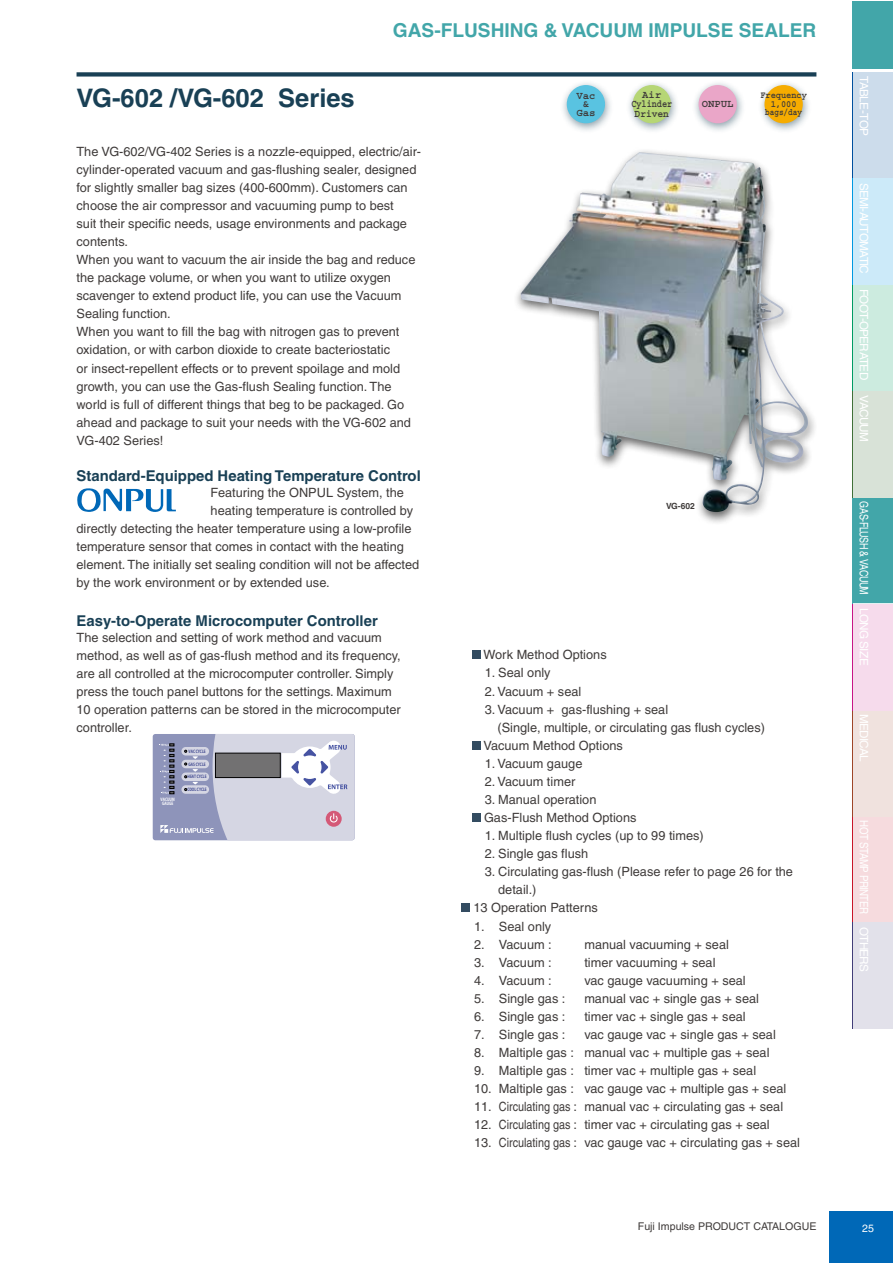
<style>
.page{position:relative;width:893px;height:1263px;background:#fff}
.page>*{position:absolute;margin:0;border:0;box-sizing:border-box;transform-origin:0 0}
.t1{font:700 25.5px "Helvetica";color:#194055}
.t2{font:700 19.2px "Helvetica";color:#42a6a9}
.t3{font:700 14.85px "Helvetica";color:#194055}
.t4{font:12.75px/18.1px "Helvetica";color:#3f3b3a}
.t5{font:11.7px "Helvetica";letter-spacing:-.06em;color:#fff}
.t6{font:11.7px "Helvetica";letter-spacing:-.06em;color:#fff;scale:.77 1}
.t7{font:11.7px "Helvetica";letter-spacing:-.06em;color:#fff;scale:.83 1}
.t8{font:700 10.65px/9.6px "Courier";color:#3f3b3a;text-align:center}
.t9{font:10.65px "Helvetica";color:#3f3b3a}
.t10{font:10.65px "Helvetica";color:#fff}
.t11{font:700 9.6px/8.6px "Courier";color:#3f3b3a;text-align:center;scale:.9 1}
.t12{font:700 8.55px "Helvetica";color:#3f3b3a}
.t13{font:4.35px "Koz Go Pro Bold 90 pv RKSJ H";color:#3d468e;scale:.8 1}
.t14{font:4.35px/4.2px "Koz Go Pro Bold 90 pv RKSJ H";color:#fff;text-align:center;scale:.8 1}
</style>
<div class="page">
<div style="left:77px;top:72px;width:739px;height:5px;background:#194055"></div>
<div style="left:829px;top:1212px;width:63px;height:51px;background:#0068b7"></div>
<div style="left:853px;top:497px;width:39px;height:107px;background:#42a6a9"></div>
<div style="left:853px;top:1px;width:39px;height:67px;background:#42a6a9"></div>
<svg style="left:853px;top:72px;width:39px;height:425px;background:#cee4e6"></svg>
<div style="left:853px;top:604px;width:39px;height:425px;background:linear-gradient(to right,#efdee5,#efdee5)"></div>
<div style="left:472px;top:650px;width:8px;height:9px;background:#334c61"></div>
<div style="left:472px;top:741px;width:8px;height:8px;background:#334c61"></div>
<div style="left:472px;top:813px;width:8px;height:9px;background:#334c61"></div>
<div style="left:461px;top:904px;width:9px;height:8px;background:#334c61"></div>
<div style="left:512px;top:147px;width:305px;height:377px;background:#000;opacity:.6"></div>
<img style="left:566px;top:152px;width:73px;height:83px">
<div style="left:153px;top:734px;width:202px;height:106px;background:#8e94ba;border-radius:3px"></div>
<svg style="left:159px;top:734px;width:196px;height:106px"></svg>
<svg style="left:77px;top:488px;width:99px;height:24px"></svg>
<div style="left:691px;top:79px;width:54px;height:54px;background:#194055;opacity:.5"></div>
<div style="left:699px;top:85px;width:38px;height:38px;background:#eaa6c8;border-radius:50%"></div>
<div style="left:757px;top:79px;width:54px;height:54px;background:#194055;opacity:.5"></div>
<div style="left:764px;top:85px;width:39px;height:38px;background:#f6ac00;border-radius:50%"></div>
<div style="left:625px;top:79px;width:54px;height:54px;background:#194055;opacity:.5"></div>
<div style="left:633px;top:85px;width:38px;height:38px;background:#b6d675;border-radius:50%"></div>
<div style="left:560px;top:79px;width:54px;height:54px;background:#194055;opacity:.5"></div>
<div style="left:567px;top:85px;width:38px;height:38px;background:#59c3e1;border-radius:50%"></div>
<h2 class="t2" style="left:393px;top:18px;width:425px">GAS-FLUSHING &amp; VACUUM IMPULSE SEALER</h2>
<h1 class="t1" style="left:77px;top:82px;width:280px">VG-602 /VG-602 Series</h1>
<p class="t4" style="left:77px;top:142px;width:346px">The VG-602/VG-402 Series is a nozzle-equipped, electric/air&shy;cylinder-operated vacuum and gas-flushing sealer, designed for slightly smaller bag sizes (400-600mm). Customers can choose the air compressor and vacuuming pump to best<br>suit their specific needs, usage environments and package contents.<br>When you want to vacuum the air inside the bag and reduce the package volume, or when you want to utilize oxygen scavenger to extend product life, you can use the Vacuum Sealing function.<br>When you want to fill the bag with nitrogen gas to prevent oxidation, or with carbon dioxide to create bacteriostatic<br>or insect-repellent effects or to prevent spoilage and mold growth, you can use the Gas-flush Sealing function. The world is full of different things that beg to be packaged. Go ahead and package to suit your needs with the VG-602 and VG-402 Series!</p>
<p class="t3" style="left:77px;top:466px;width:346px">Standard-Equipped Heating Temperature Control</p>
<p class="t4" style="left:211px;top:483px;width:195px">Featuring the ONPUL System, the</p>
<p class="t4" style="left:211px;top:501px;width:204px">heating temperature is controlled by</p>
<p class="t4" style="left:77px;top:519px;width:337px">directly detecting the heater temperature using a low-profile</p>
<p class="t4" style="left:77px;top:537px;width:329px">temperature sensor that comes in contact with the heating</p>
<p class="t4" style="left:77px;top:556px;width:344px">element. The initially set sealing condition will not be affected</p>
<p class="t4" style="left:77px;top:574px;width:255px">by the work environment or by extended use.</p>
<p class="t3" style="left:77px;top:611px;width:303px">Easy-to-Operate Microcomputer Controller</p>
<p class="t4" style="left:77px;top:628px;width:326px">The selection and setting of work method and vacuum method, as well as of gas-flush method and its frequency, are all controlled at the microcomputer controller. Simply press the touch panel buttons for the settings. Maximum 10 operation patterns can be stored in the microcomputer controller.</p>
<p class="t14" style="left:161px;top:797px;width:20px">VACUUM<br>GAUGE</p>
<p class="t13" style="left:189px;top:749px;width:23px">VAC CYCLE</p>
<p class="t13" style="left:188px;top:761px;width:23px">GAS CYCLE</p>
<p class="t13" style="left:188px;top:774px;width:25px">HEAT CYCLE</p>
<p class="t13" style="left:187px;top:787px;width:26px">COOL CYCLE</p>
<p class="t8" style="left:576px;top:91px;width:21px;line-height:8.6px">Vac &amp;<br>Gas</p>
<p class="t8" style="left:631px;top:90px;width:42px">Air<br>Cylinder<br>Driven</p>
<p class="t8" style="left:702px;top:99px;width:33px">ONPUL</p>
<p class="t11" style="left:760px;top:91px;width:53px">Frequency<br>1,000 bags/day</p>
<p class="t12" style="left:666px;top:501px;width:30px">VG-602</p>
<p class="t4" style="left:484px;top:646px;width:125px">Work Method Options</p>
<p class="t4" style="left:485px;top:664px;width:67px">1. Seal only</p>
<p class="t4" style="left:485px;top:682px;width:98px">2. Vacuum + seal</p>
<p class="t4" style="left:485px;top:700px;width:185px">3. Vacuum + gas-flushing + seal</p>
<p class="t4" style="left:497px;top:718px;width:269px">(Single, multiple, or circulating gas flush cycles)</p>
<p class="t4" style="left:483px;top:736px;width:141px">Vacuum Method Options</p>
<p class="t4" style="left:485px;top:754px;width:99px">1. Vacuum gauge</p>
<p class="t4" style="left:485px;top:772px;width:92px">2. Vacuum timer</p>
<p class="t4" style="left:484px;top:790px;width:154px">3. Manual operation<br>Gas-Flush Method Options</p>
<p class="t4" style="left:485px;top:826px;width:220px">1. Multiple flush cycles (up to 99 times)</p>
<p class="t4" style="left:485px;top:845px;width:105px">2. Single gas flush</p>
<p class="t4" style="left:485px;top:863px;width:310px">3. Circulating gas-flush (Please refer to page 26 for the</p>
<p class="t4" style="left:498px;top:881px;width:40px">detail.)</p>
<p class="t4" style="left:473px;top:899px;width:126px">13 Operation Patterns</p>
<p class="t4" style="left:474px;top:917px;width:79px">1. Seal only</p>
<p class="t4" style="left:474px;top:935px;width:79px">2. Vacuum :</p>
<p class="t4" style="left:584px;top:935px;width:146px">manual vacuuming + seal</p>
<p class="t4" style="left:474px;top:953px;width:79px">3. Vacuum :</p>
<p class="t4" style="left:584px;top:953px;width:133px">timer vacuuming + seal</p>
<p class="t4" style="left:474px;top:971px;width:79px">4. Vacuum :</p>
<p class="t4" style="left:584px;top:971px;width:163px">vac gauge vacuuming + seal</p>
<p class="t4" style="left:474px;top:989px;width:93px">5. Single gas :</p>
<p class="t4" style="left:584px;top:989px;width:176px">manual vac + single gas + seal</p>
<p class="t4" style="left:474px;top:1007px;width:93px">6. Single gas :</p>
<p class="t4" style="left:584px;top:1007px;width:163px">timer vac + single gas + seal</p>
<p class="t4" style="left:474px;top:1025px;width:93px">7. Single gas :</p>
<p class="t4" style="left:584px;top:1025px;width:193px">vac gauge vac + single gas + seal</p>
<p class="t4" style="left:474px;top:1043px;width:297px">8. Maltiple gas : manual vac + multiple gas + seal</p>
<p class="t4" style="left:474px;top:1061px;width:284px">9. Maltiple gas : timer vac + multiple gas + seal</p>
<p class="t4" style="left:474px;top:1080px;width:314px">10. Maltiple gas : vac gauge vac + multiple gas + seal</p>
<p class="t4" style="left:474px;top:1098px;width:311px">11. Circulating gas : manual vac + circulating gas + seal</p>
<p class="t4" style="left:474px;top:1116px;width:297px">12. Circulating gas : timer vac + circulating gas + seal</p>
<p class="t4" style="left:474px;top:1134px;width:327px">13. Circulating gas : vac gauge vac + circulating gas + seal</p>
<p class="t5" style="left:871px;top:76px;width:61px;rotate:90deg">TABLE-TOP</p>
<p class="t5" style="left:871px;top:183px;width:93px;rotate:90deg">SEMI-AUTOMATIC</p>
<p class="t5" style="left:871px;top:289px;width:93px;rotate:90deg">FOOT-OPERATED</p>
<p class="t5" style="left:871px;top:395px;width:48px;rotate:90deg">VACUUM</p>
<p class="t6" style="left:871px;top:501px;width:214px;rotate:90deg">GAS-FLUSH &amp; VACUUM LONG SIZE</p>
<p class="t5" style="left:871px;top:714px;width:49px;rotate:90deg">MEDICAL</p>
<p class="t7" style="left:871px;top:820px;width:184px;rotate:90deg">HOT STAMP PRINTER OTHERS</p>
<p class="t9" style="left:638px;top:1220px;width:180px">Fuji Impulse PRODUCT CATALOGUE</p>
<p class="t10" style="left:862px;top:1222px;width:13px">25</p>
</div>
